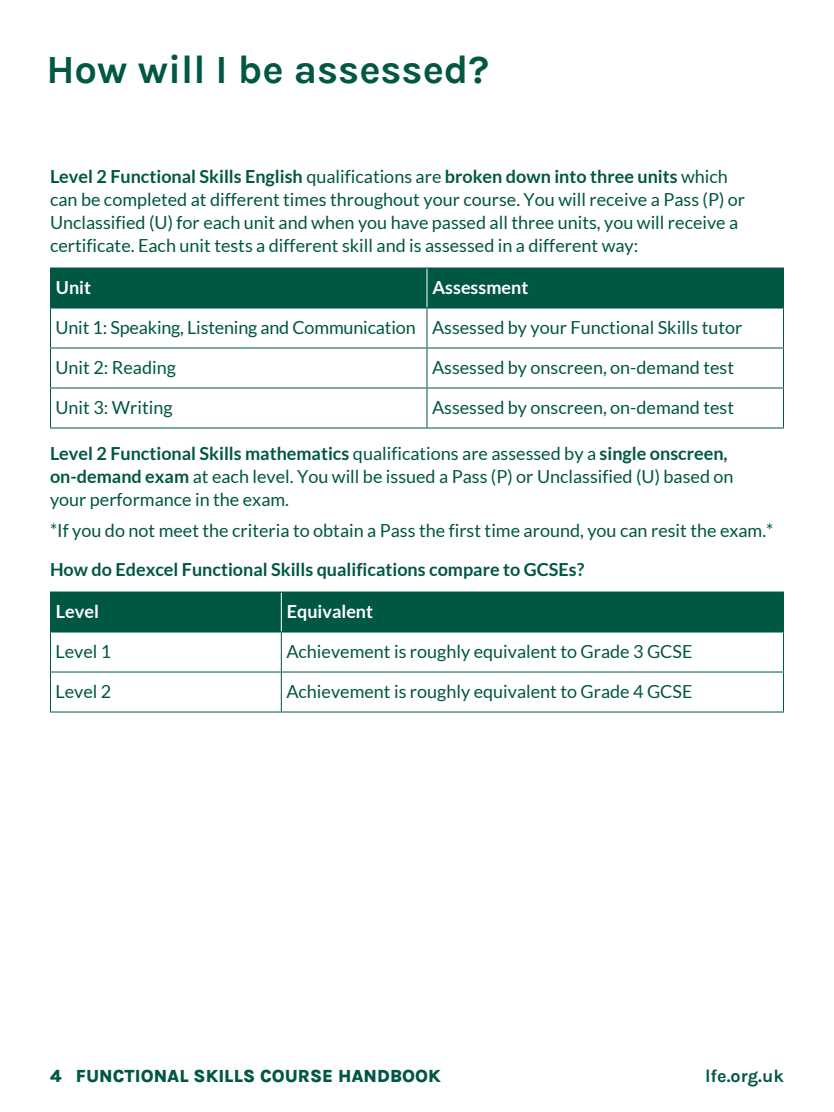
<style>
.page{position:relative;width:834px;height:1112px;background:#fff}
.page>*{position:absolute;margin:0;border:0;box-sizing:border-box;transform-origin:0 0}
.t1{font:700 40px "Karla";color:#005743}
.t2{font:18px/23px "Lato";color:#005743}
.t3{font:700 18px "Lato";color:#005743}
.t4{font:800 18px "Karla";color:#005743}
.t5{font:700 18px "Lato";color:#fff}
.t6{font:700 18px "Karla";color:#005743}
.s1{font-weight:700}
</style>
<div class="page">
<div style="left:51px;top:269px;width:732px;height:39px;background:#005743"></div>
<svg style="left:51px;top:347px;width:732px;height:81px"></svg>
<hr style="left:426px;top:269px;width:2px;height:39px;background:#fff">
<hr style="left:50px;top:269px;width:1px;height:39px;background:#005743">
<hr style="left:50px;top:268px;width:377px;height:1px;background:#005743">
<hr style="left:427px;top:268px;width:357px;height:1px;background:#005743">
<hr style="left:783px;top:269px;width:1px;height:39px;background:#005743">
<hr style="left:50px;top:309px;width:1px;height:39px;background:#005743">
<hr style="left:50px;top:349px;width:1px;height:39px;background:#005743">
<hr style="left:50px;top:389px;width:1px;height:39px;background:#005743">
<hr style="left:50px;top:308px;width:377px;height:1px;background:#005743">
<hr style="left:50px;top:348px;width:377px;height:1px;background:#005743">
<hr style="left:50px;top:388px;width:377px;height:1px;background:#005743">
<hr style="left:50px;top:428px;width:377px;height:1px;background:#005743">
<hr style="left:426px;top:309px;width:2px;height:39px;background:#005743">
<hr style="left:426px;top:349px;width:2px;height:39px;background:#005743">
<hr style="left:426px;top:389px;width:2px;height:39px;background:#005743">
<hr style="left:427px;top:308px;width:357px;height:1px;background:#005743">
<hr style="left:783px;top:309px;width:1px;height:39px;background:#005743">
<hr style="left:783px;top:349px;width:1px;height:39px;background:#005743">
<hr style="left:783px;top:389px;width:1px;height:39px;background:#005743">
<hr style="left:427px;top:348px;width:357px;height:1px;background:#005743">
<hr style="left:427px;top:388px;width:357px;height:1px;background:#005743">
<hr style="left:427px;top:428px;width:357px;height:1px;background:#005743">
<div style="left:51px;top:593px;width:732px;height:39px;background:#005743"></div>
<svg style="left:51px;top:633px;width:732px;height:79px"></svg>
<hr style="left:281px;top:593px;width:1px;height:39px;background:#fff">
<hr style="left:50px;top:593px;width:1px;height:39px;background:#005743">
<hr style="left:50px;top:592px;width:231px;height:1px;background:#005743">
<hr style="left:281px;top:592px;width:503px;height:1px;background:#005743">
<hr style="left:783px;top:593px;width:1px;height:39px;background:#005743">
<hr style="left:50px;top:633px;width:1px;height:39px;background:#005743">
<hr style="left:50px;top:673px;width:1px;height:39px;background:#005743">
<hr style="left:50px;top:632px;width:231px;height:1px;background:#005743">
<hr style="left:50px;top:672px;width:231px;height:1px;background:#005743">
<hr style="left:50px;top:712px;width:231px;height:1px;background:#005743">
<hr style="left:281px;top:633px;width:1px;height:39px;background:#005743">
<hr style="left:281px;top:673px;width:1px;height:39px;background:#005743">
<hr style="left:783px;top:633px;width:1px;height:39px;background:#005743">
<hr style="left:783px;top:673px;width:1px;height:39px;background:#005743">
<hr style="left:281px;top:632px;width:503px;height:1px;background:#005743">
<hr style="left:281px;top:672px;width:503px;height:1px;background:#005743">
<hr style="left:281px;top:712px;width:503px;height:1px;background:#005743">
<h1 class="t1" style="left:46px;top:43px;width:444px">How will I be assessed?</h1>
<p class="t2" style="left:50px;top:165px;width:697px"><span class="s1">Level 2 Functional Skills English</span> qualifications are <span class="s1">broken down into three units</span> which can be completed at different times throughout your course. You will receive a Pass (P) or Unclassified (U) for each unit and when you have passed all three units, you will receive a certificate. Each unit tests a different skill and is assessed in a different way:</p>
<p class="t5" style="left:56px;top:277px;width:37px">Unit</p>
<p class="t5" style="left:432px;top:277px;width:97px">Assessment</p>
<p class="t2" style="left:56px;top:316px;width:689px">Unit 1: Speaking, Listening and Communication Assessed by your Functional Skills tutor</p>
<p class="t2" style="left:56px;top:356px;width:122px">Unit 2: Reading</p>
<p class="t2" style="left:432px;top:356px;width:304px">Assessed by onscreen, on-demand test</p>
<p class="t2" style="left:56px;top:396px;width:119px">Unit 3: Writing</p>
<p class="t2" style="left:432px;top:396px;width:304px">Assessed by onscreen, on-demand test</p>
<p class="t2" style="left:50px;top:442px;width:685px"><span class="s1">Level 2 Functional Skills mathematics</span> qualifications are assessed by a <span class="s1">single onscreen, on-demand exam</span> at each level. You will be issued a Pass (P) or Unclassified (U) based on your performance in the exam.</p>
<p class="t2" style="left:50px;top:519px;width:725px">*If you do not meet the criteria to obtain a Pass the first time around, you can resit the exam.*</p>
<p class="t3" style="left:50px;top:559px;width:536px">How do Edexcel Functional Skills qualifications compare to GCSEs?</p>
<p class="t5" style="left:56px;top:601px;width:45px">Level</p>
<p class="t5" style="left:287px;top:601px;width:88px">Equivalent</p>
<p class="t2" style="left:56px;top:640px;width:57px">Level 1</p>
<p class="t2" style="left:286px;top:640px;width:408px">Achievement is roughly equivalent to Grade 3 GCSE</p>
<p class="t2" style="left:56px;top:680px;width:57px">Level 2</p>
<p class="t2" style="left:286px;top:680px;width:408px">Achievement is roughly equivalent to Grade 4 GCSE</p>
<p class="t4" style="left:50px;top:1063px;width:392px">4 FUNCTIONAL SKILLS COURSE HANDBOOK</p>
<p class="t6" style="left:705px;top:1064px;width:80px">lfe.org.uk</p>
</div>
